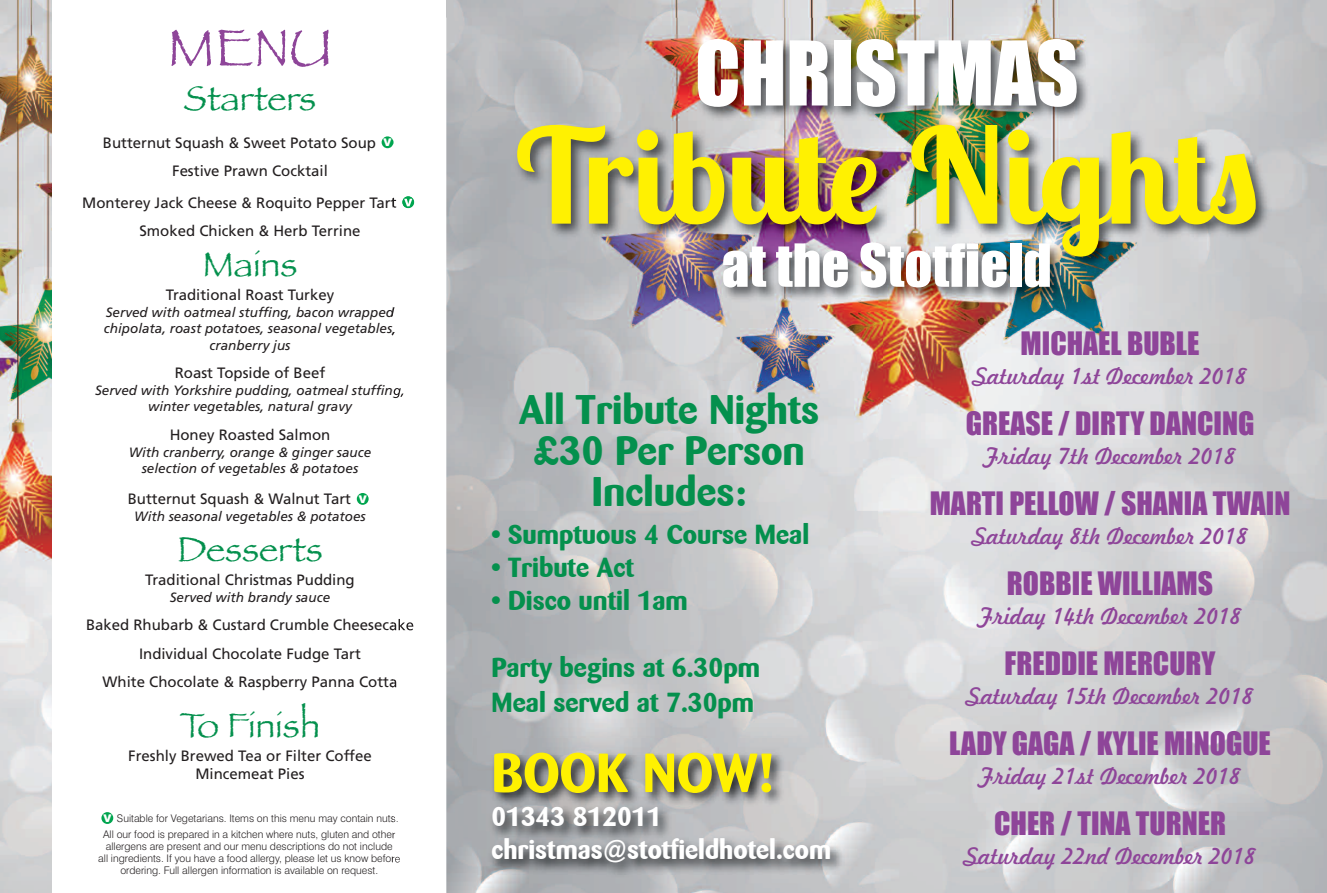
<style>
.page{position:relative;width:1327px;height:893px;background:#fff}
.page>*{position:absolute;margin:0;border:0;box-sizing:border-box;transform-origin:0 0}
.t1{font:700 131.85px "Lobster Two";color:#fff101}
.t2{font:82.35px "Impact";color:#fff}
.t3{font:54.9px "Impact";color:#fff}
.t4{font:700 54.45px "Barmeno";color:#fff101}
.t5{font:54px "Papyrus";color:#8e4599}
.t6{font:700 41.25px/41.2px "Barmeno";color:#04904d;text-align:center}
.t7{font:36px "Papyrus";color:#04904d}
.t8{font:29.55px "Impact";color:#8e4599}
.t9{font:700 27.45px/33.3px "Barmeno";color:#04904d}
.t10{font:700 27.3px/33px "Barmeno";color:#fff}
.t11{font:22.2px "Freehand 521 BT Regular C";color:#8e4599}
.t12{font:15px/28.5px "Frutiger";color:#231f20}
.t13{font:800 14.25px "Swiss 721 BT";color:#fff}
.t14{font:italic 13.5px/16.2px "Frutiger";color:#231f20;text-align:center}
.t15{font:300 10.5px/12px "Swiss 721 BT";color:#231f20}
.s1{font-weight:800;font-size:14.25px;color:#fff}
</style>
<div class="page">
<img style="left:446px;top:0;width:881px;height:18px">
<img style="left:0;top:0;width:51px;height:893px">
<div style="left:382px;top:136px;width:11px;height:12px;background:#00a54f;border-radius:50%"></div>
<div style="left:357px;top:493px;width:12px;height:12px;background:#00a54f;border-radius:50%"></div>
<div style="left:101px;top:812px;width:12px;height:12px;background:#00a54f;border-radius:50%"></div>
<img style="left:393px;top:18px;width:934px;height:875px">
<svg style="left:402px;top:196px;width:12px;height:12px"></svg>
<img style="left:474px;top:382px;width:403px;height:357px">
<img style="left:474px;top:739px;width:3px;height:15px">
<img style="left:477px;top:739px;width:405px;height:154px">
<img style="left:883px;top:319px;width:444px;height:574px">
<h3 class="t5" style="left:168px;top:15px;width:166px">MENU</h3>
<h3 class="t7" style="left:184px;top:77px;width:134px">Starters</h3>
<p class="t12" style="left:172px;top:129px;width:205px;text-indent:-69px">Butternut Squash &amp; Sweet Potato Soup<br>Festive Prawn Cocktail</p>
<p class="t12" style="left:139px;top:189px;width:259px;text-indent:-57px">Monterey Jack Cheese &amp; Roquito Pepper Tart<br>Smoked Chicken &amp; Herb Terrine</p>
<h3 class="t7" style="left:203px;top:243px;width:96px">Mains</h3>
<p class="t12" style="left:166px;top:282px;width:170px">Traditional Roast Turkey</p>
<p class="t14" style="left:104px;top:306px;width:294px">Served with oatmeal stuffing, bacon wrapped chipolata, roast potatoes, seasonal vegetables, cranberry jus</p>
<p class="t12" style="left:175px;top:360px;width:152px">Roast Topside of Beef</p>
<p class="t14" style="left:95px;top:383px;width:311px">Served with Yorkshire pudding, oatmeal stuffing, winter vegetables, natural gravy</p>
<p class="t12" style="left:170px;top:421px;width:162px">Honey Roasted Salmon</p>
<p class="t14" style="left:129px;top:445px;width:244px">With cranberry, orange &amp; ginger sauce selection of vegetables &amp; potatoes</p>
<p class="t12" style="left:128px;top:486px;width:225px">Butternut Squash &amp; Walnut Tart</p>
<p class="t14" style="left:134px;top:509px;width:233px">With seasonal vegetables &amp; potatoes</p>
<h3 class="t7" style="left:177px;top:527px;width:147px">Desserts</h3>
<p class="t12" style="left:145px;top:566px;width:211px">Traditional Christmas Pudding</p>
<p class="t14" style="left:170px;top:590px;width:162px">Served with brandy sauce</p>
<p class="t12" style="left:86px;top:612px;width:329px;text-align:center">Baked Rhubarb &amp; Custard Crumble Cheesecake<br>Individual Chocolate Fudge Tart<br>White Chocolate &amp; Raspberry Panna Cotta</p>
<h3 class="t7" style="left:180px;top:703px;width:142px">To Finish</h3>
<p class="t12" style="left:128px;top:747px;width:245px;line-height:18px;text-align:center">Freshly Brewed Tea or Filter Coffee<br>Mincemeat Pies</p>
<p class="t13" style="left:383px;top:136px;width:9px">v</p>
<p class="t13" style="left:359px;top:493px;width:9px">v</p>
<p class="t15" style="left:103px;top:811px;width:297px;line-height:16.4px"><span class="s1">v</span> Suitable for Vegetarians. Items on this menu may contain nuts.<br>All our food is prepared in a kitchen where nuts, gluten and other</p>
<p class="t15" style="left:98px;top:842px;width:303px;text-align:center">allergens are present and our menu descriptions do not include<br>all ingredients. If you have a food allergy, please let us know before ordering. Full allergen information is available on request.</p>
<h2 class="t2" style="left:695px;top:22px;width:385px">CHRISTMAS</h2>
<h1 class="t1" style="left:514px;top:126px;width:746px">Tribute Nights</h1>
<h3 class="t3" style="left:722px;top:231px;width:331px">at the Stotfield</h3>
<h3 class="t6" style="left:519px;top:389px;width:301px">All Tribute Nights £30 Per Person<br>Includes:</h3>
<h3 class="t9" style="left:491px;top:517px;width:319px">¥ Sumptuous 4 Course Meal ¥ Tribute Act<br>¥ Disco until 1am</h3>
<h3 class="t9" style="left:491px;top:649px;width:270px;line-height:35.4px">Party begins at 6.30pm<br>Meal served at 7.30pm</h3>
<h3 class="t4" style="left:491px;top:740px;width:283px">BOOK NOW!</h3>
<h3 class="t10" style="left:491px;top:800px;width:341px">01343 812011 christmas@stotfieldhotel.com</h3>
<h3 class="t8" style="left:1020px;top:325px;width:180px">MICHAEL BUBLE</h3>
<h3 class="t11" style="left:973px;top:367px;width:276px">Saturday 1st December 2018</h3>
<h3 class="t8" style="left:966px;top:405px;width:290px">GREASE / DIRTY DANCING</h3>
<h3 class="t11" style="left:984px;top:447px;width:254px">Friday 7th December 2018</h3>
<h3 class="t8" style="left:929px;top:485px;width:362px">MARTI PELLOW / SHANIA TWAIN</h3>
<h3 class="t11" style="left:972px;top:527px;width:277px">Saturday 8th December 2018</h3>
<h3 class="t8" style="left:1007px;top:565px;width:208px">ROBBIE WILLIAMS</h3>
<h3 class="t11" style="left:978px;top:607px;width:265px">Friday 14th December 2018</h3>
<h3 class="t8" style="left:1004px;top:645px;width:212px">FREDDIE MERCURY</h3>
<h3 class="t11" style="left:966px;top:687px;width:289px">Saturday 15th December 2018</h3>
<h3 class="t8" style="left:949px;top:725px;width:323px">LADY GAGA / KYLIE MINOGUE</h3>
<h3 class="t11" style="left:979px;top:767px;width:264px">Friday 21st December 2018</h3>
<h3 class="t8" style="left:994px;top:805px;width:233px">CHER / TINA TURNER</h3>
<h3 class="t11" style="left:964px;top:847px;width:294px">Saturday 22nd December 2018</h3>
</div>
